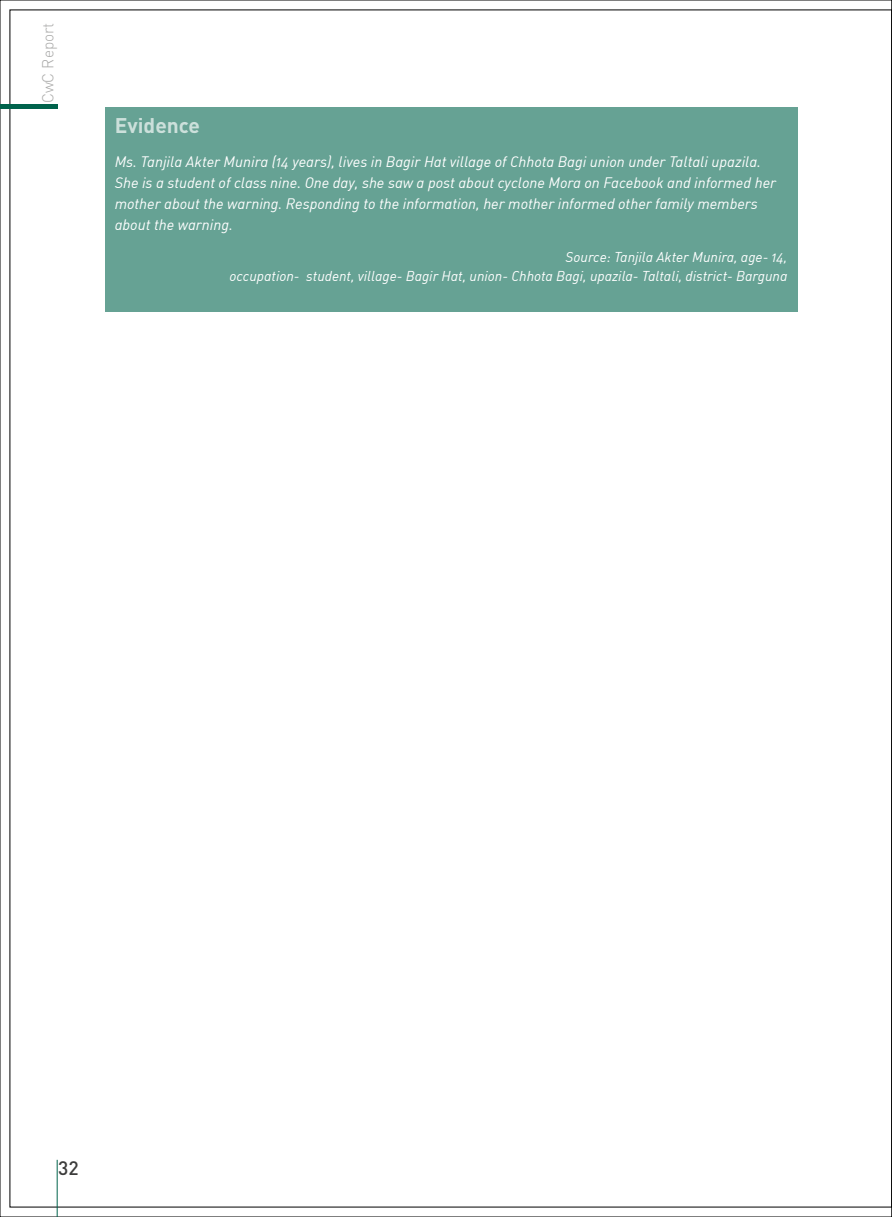
<style>
.page{position:relative;width:892px;height:1217px;background:#fff}
.page>*{position:absolute;margin:0;border:0;box-sizing:border-box;transform-origin:0 0}
.t1{font:700 21px "DIN Pro";color:#cce0db}
.t2{font:500 19.25px "DIN Pro";color:#3c3c3b}
.t3{font:300 15.75px "DIN Pro";color:#a8a8a7}
.t4{font:14.88px/21px "DIN Regular Italic Alt";color:#fff}
.t5{font:14px/19.2px "DIN Regular Italic Alt";color:#fff;text-align:right}
</style>
<div class="page">
<svg style="left:891px;top:0;width:1px;height:1217px"></svg>
<hr style="left:57px;top:1160px;width:1px;height:57px;background:#00634c">
<div style="left:0;top:104px;width:57px;height:5px;background:#00634c"></div>
<div style="left:105px;top:107px;width:692px;height:204px;background:#66a294"></div>
<p class="t3" style="left:37px;top:103px;width:82px;rotate:-90deg">CwC Report</p>
<h1 class="t1" style="left:115px;top:111px;width:87px">Evidence</h1>
<p class="t4" style="left:115px;top:150px;width:663px">Ms. Tanjila Akter Munira (14 years), lives in Bagir Hat village of Chhota Bagi union under Taltali upazila.<br>She is a student of class nine. One day, she saw a post about cyclone Mora on Facebook and informed her mother about the warning. Responding to the information, her mother informed other family members about the warning.</p>
<p class="t5" style="left:230px;top:247px;width:559px">Source: Tanjila Akter Munira, age- 14,<br>occupation- student, village- Bagir Hat, union- Chhota Bagi, upazila- Taltali, district- Barguna</p>
<p class="t2" style="left:58px;top:1154px;width:22px">32</p>
</div>
